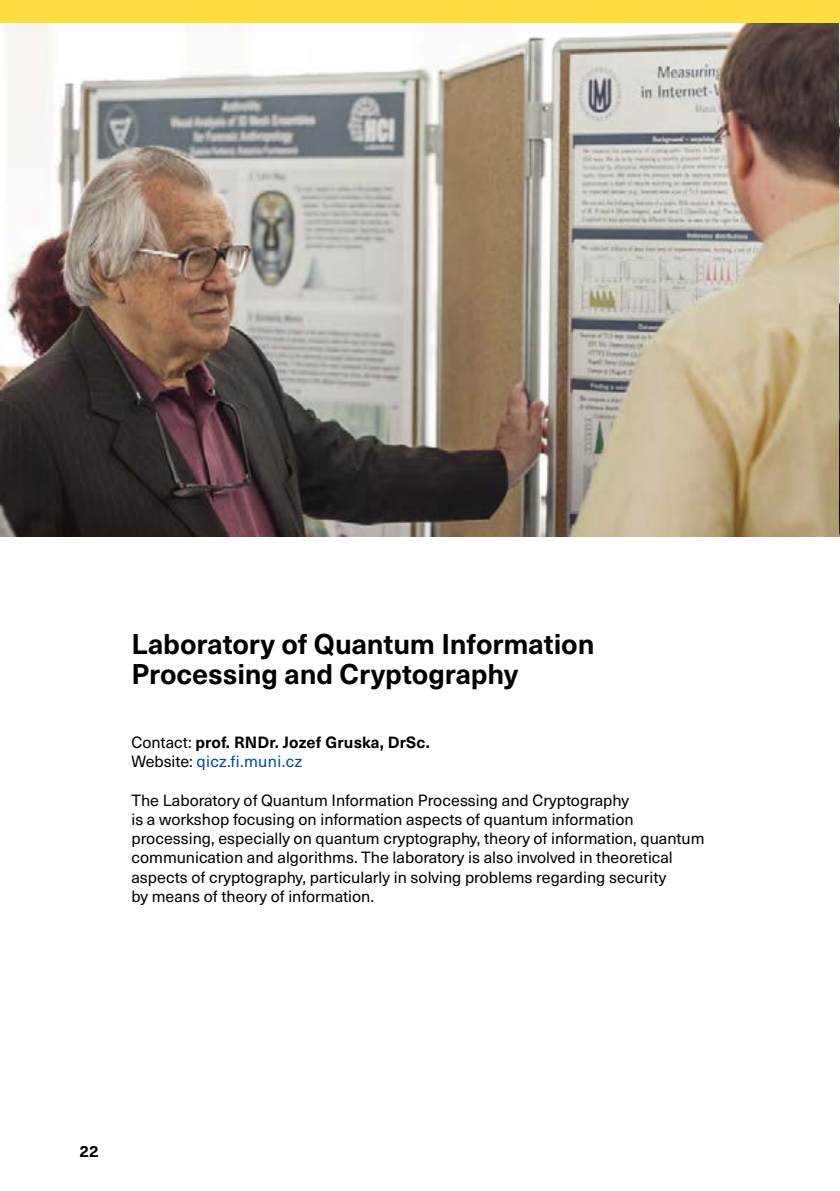
<style>
.page{position:relative;width:840px;height:1191px;background:#fff}
.page>*{position:absolute;margin:0;border:0;box-sizing:border-box;transform-origin:0 0}
.t1{font:700 28px/30px "Neue Haas Unica Pro";letter-spacing:-.005em;color:#000}
.t2{font:16px/19.2px "Neue Haas Unica Pro";color:#000}
.t3{font:700 16px/19.2px "Neue Haas Unica Pro";letter-spacing:.01em;color:#000}
.s1{font-weight:400}
.s2{font-weight:400;color:#004a99}
</style>
<div class="page">
<img style="left:0;top:23px;width:839px;height:514px">
<img style="left:839px;top:10px;width:1px;height:527px">
<div style="left:0;top:0;width:839px;height:23px;background:#ffde44"></div>
<h1 class="t1" style="left:131px;top:629px;width:464px">Laboratory of Quantum Information<br>Processing and Cryptography</h1>
<p class="t3" style="left:131px;top:733px;width:300px"><span class="s1">Contact:</span> prof. RNDr. Jozef Gruska, DrSc.<br><span class="s1">Website:</span> <span class="s2">qicz.fi.muni.cz</span></p>
<p class="t2" style="left:131px;top:790px;width:574px">The Laboratory of Quantum Information Processing and Cryptography<br>is a workshop focusing on information aspects of quantum information processing, especially on quantum cryptography, theory of information, quantum communication and algorithms. The laboratory is also involved in theoretical aspects of cryptography, particularly in solving problems regarding security<br>by means of theory of information.</p>
<p class="t3" style="left:79px;top:1142px;width:21px">22</p>
</div>
